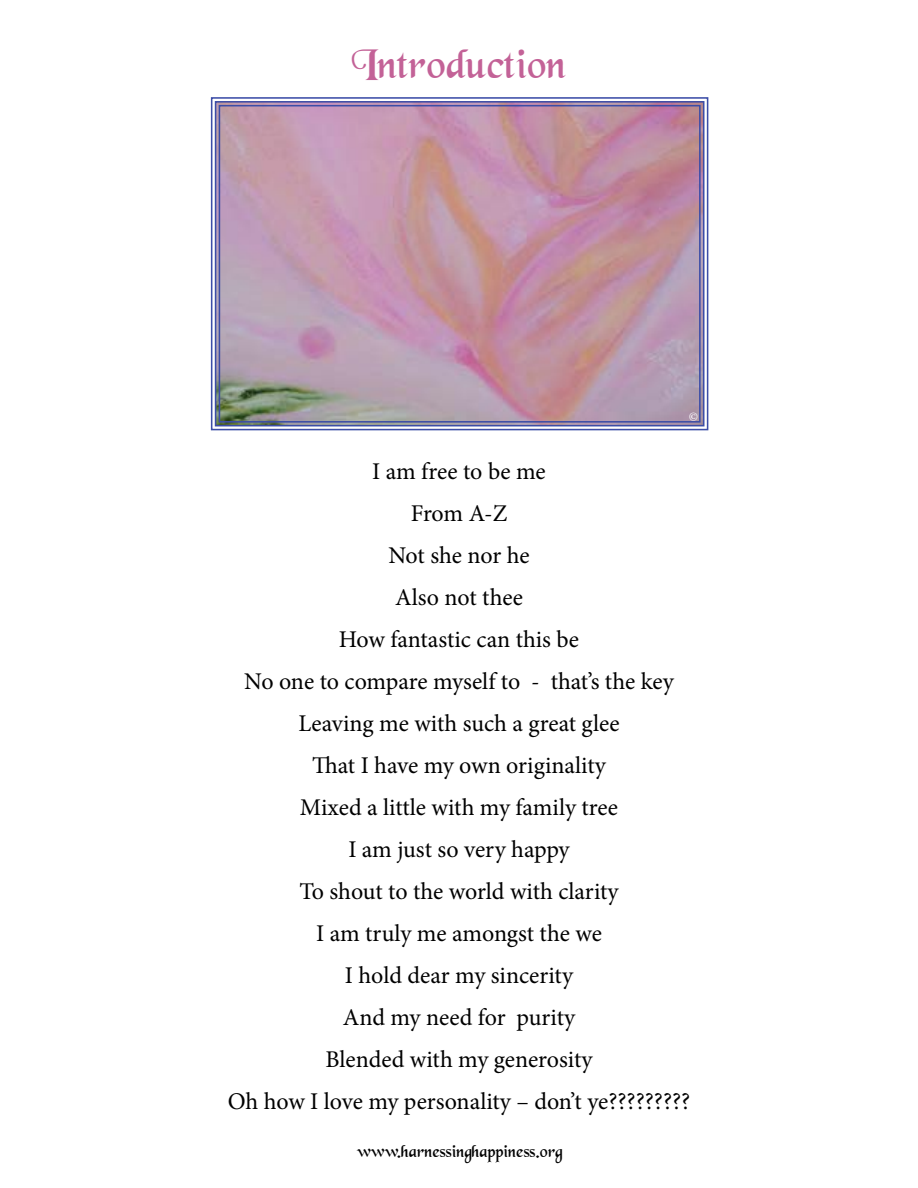
<style>
.page{position:relative;width:918px;height:1188px;background:#fff}
.page>*{position:absolute;margin:0;border:0;box-sizing:border-box;transform-origin:0 0}
.t1{font:43.5px "Black Chancery";color:#c36297}
.t2{font:24px/42px "Minion Pro";letter-spacing:-.005em;color:#000;text-align:center}
.t3{font:18px "Black Chancery";color:#000}
.t4{font:13.5px "Minion Pro";color:#fff}
</style>
<div class="page">
<svg style="left:210px;top:97px;width:499px;height:334px;background:#bc97a9"></svg>
<div style="left:215px;top:101px;width:489px;height:325px;border:2px solid #3c4da7"></div>
<div style="left:219px;top:105px;width:482px;height:318px;border:2px solid #3c4da7"></div>
<h1 class="t1" style="left:352px;top:48px;width:216px">Introduction</h1>
<p class="t4" style="left:689px;top:407px;width:11px">©</p>
<p class="t2" style="left:228px;top:451px;width:464px">I am free to be me<br>From A-Z<br>Not she nor he<br>Also not thee<br>How fantastic can this be<br>No one to compare myself to - that’s the key<br>Leaving me with such a great glee<br>That I have my own originality<br>Mixed a little with my family tree<br>I am just so very happy<br>To shout to the world with clarity<br>I am truly me amongst the we<br>I hold dear my sincerity<br>And my need for purity<br>Blended with my generosity<br>Oh how I love my personality – don’t ye?????????</p>
<p class="t3" style="left:357px;top:1144px;width:207px">www.harnessinghappiness.org</p>
</div>
